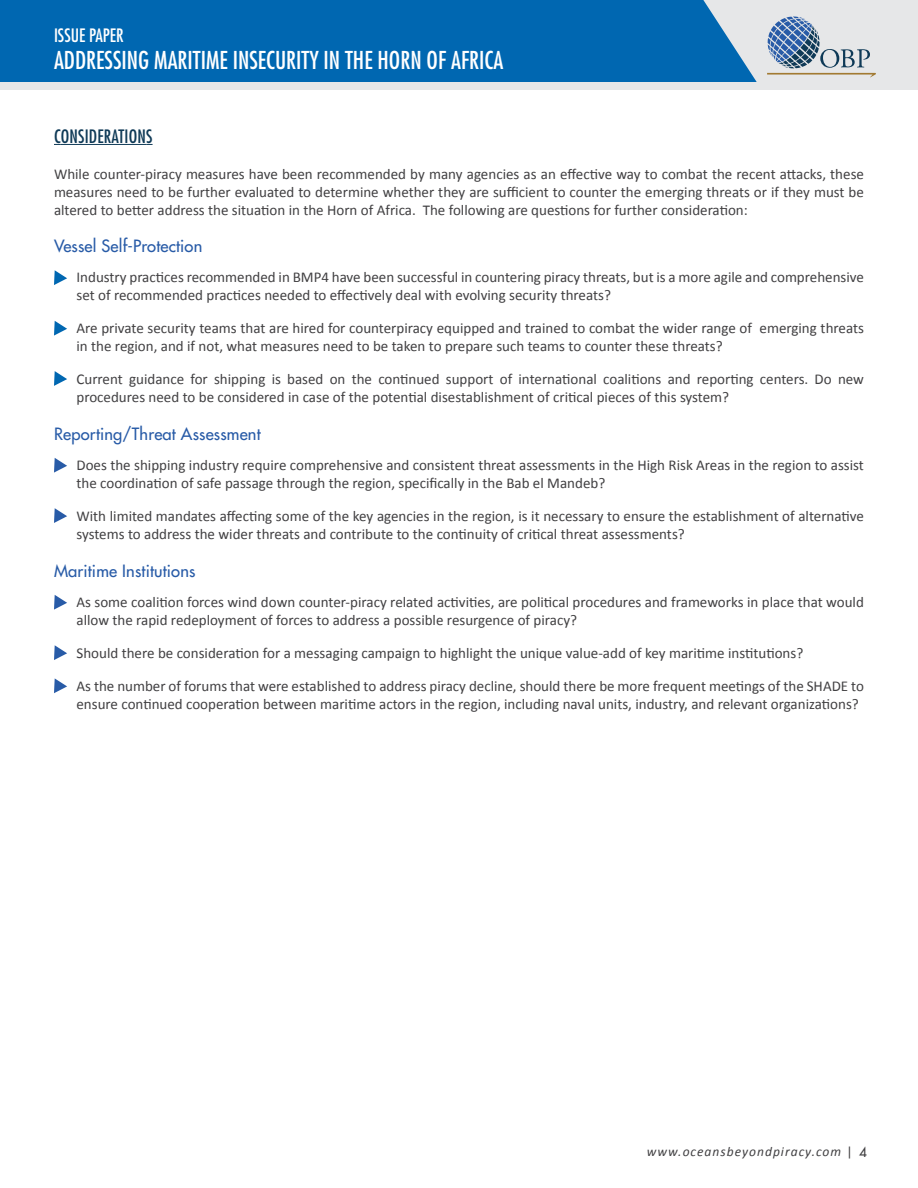
<style>
.page{position:relative;width:918px;height:1188px;background:#fff}
.page>*{position:absolute;margin:0;border:0;box-sizing:border-box;transform-origin:0 0}
.t1{font:condensed 24px "Futura Std";color:#fff}
.t2{font:condensed 18px "Futura Std";letter-spacing:.01em;color:#0f3a57}
.t3{font:condensed 18px "Futura Std";color:#fff}
.t4{font:500 16.5px "Futura Std";letter-spacing:.01em;color:#285ba7}
.t5{font:15px/18px "Calibri";color:#414042}
.t6{font:italic 13.5px "Calibri";letter-spacing:.075em;color:#414042}
.s1{font-style:normal}
.s2{font-family:"Futura Std";font-weight:500;font-style:normal}
</style>
<div class="page">
<div style="left:0;top:0;width:918px;height:87px;background:#0067b1"></div>
<div style="left:1px;top:83px;width:917px;height:7px;background:#e6e7e8"></div>
<svg style="left:695px;top:0;width:223px;height:83px"></svg>
<hr style="left:61px;top:144px;width:85px;height:1px;background:#0f3a57">
<svg style="left:54px;top:458px;width:13px;height:15px"></svg>
<svg style="left:54px;top:508px;width:13px;height:15px"></svg>
<svg style="left:54px;top:595px;width:13px;height:15px"></svg>
<svg style="left:54px;top:678px;width:13px;height:15px"></svg>
<svg style="left:54px;top:645px;width:13px;height:15px"></svg>
<svg style="left:54px;top:270px;width:13px;height:15px"></svg>
<svg style="left:54px;top:321px;width:13px;height:15px"></svg>
<svg style="left:54px;top:371px;width:13px;height:15px"></svg>
<p class="t3" style="left:54px;top:24px;width:71px">ISSUE PAPER</p>
<h1 class="t1" style="left:54px;top:46px;width:451px">ADDRESSING MARITIME INSECURITY IN THE HORN OF AFRICA</h1>
<p class="t2" style="left:54px;top:125px;width:100px">CONSIDERATIONS</p>
<p class="t5" style="left:54px;top:165px;width:812px;text-align:justify">While counter-piracy measures have been recommended by many agencies as an effective way to combat the recent attacks, these measures need to be further evaluated to determine whether they are sufficient to counter the emerging threats or if they must be altered to better address the situation in the Horn of Africa. The following are questions for further consideration:</p>
<p class="t4" style="left:54px;top:236px;width:150px">Vessel Self-Protection</p>
<p class="t5" style="left:76px;top:269px;width:789px;text-indent:-22px">• Industry practices recommended in BMP4 have been successful in countering piracy threats, but is a more agile and comprehensive set of recommended practices needed to effectively deal with evolving security threats?</p>
<p class="t5" style="left:76px;top:320px;width:789px;text-indent:-22px">• Are private security teams that are hired for counterpiracy equipped and trained to combat the wider range of emerging threats in the region, and if not, what measures need to be taken to prepare such teams to counter these threats?</p>
<p class="t5" style="left:76px;top:371px;width:789px;text-indent:-22px">• Current guidance for shipping is based on the continued support of international coalitions and reporting centers. Do new procedures need to be considered in case of the potential disestablishment of critical pieces of this system?</p>
<p class="t4" style="left:54px;top:424px;width:208px">Reporting/Threat Assessment</p>
<p class="t5" style="left:76px;top:456px;width:789px;text-indent:-22px">• Does the shipping industry require comprehensive and consistent threat assessments in the High Risk Areas in the region to assist the coordination of safe passage through the region, specifically in the Bab el Mandeb?</p>
<p class="t5" style="left:76px;top:507px;width:789px;text-indent:-22px">• With limited mandates affecting some of the key agencies in the region, is it necessary to ensure the establishment of alternative systems to address the wider threats and contribute to the continuity of critical threat assessments?</p>
<p class="t4" style="left:54px;top:561px;width:143px">Maritime Institutions</p>
<p class="t5" style="left:76px;top:593px;width:789px;text-indent:-22px">• As some coalition forces wind down counter-piracy related activities, are political procedures and frameworks in place that would allow the rapid redeployment of forces to address a possible resurgence of piracy?</p>
<p class="t5" style="left:54px;top:644px;width:751px">• Should there be consideration for a messaging campaign to highlight the unique value-add of key maritime institutions?</p>
<p class="t5" style="left:76px;top:677px;width:789px;text-indent:-22px">• As the number of forums that were established to address piracy decline, should there be more frequent meetings of the SHADE to ensure continued cooperation between maritime actors in the region, including naval units, industry, and relevant organizations?</p>
<p class="t6" style="left:647px;top:1142px;width:221px">www.oceansbeyondpiracy.com <span class="s1">|</span> <span class="s2">4</span></p>
</div>
